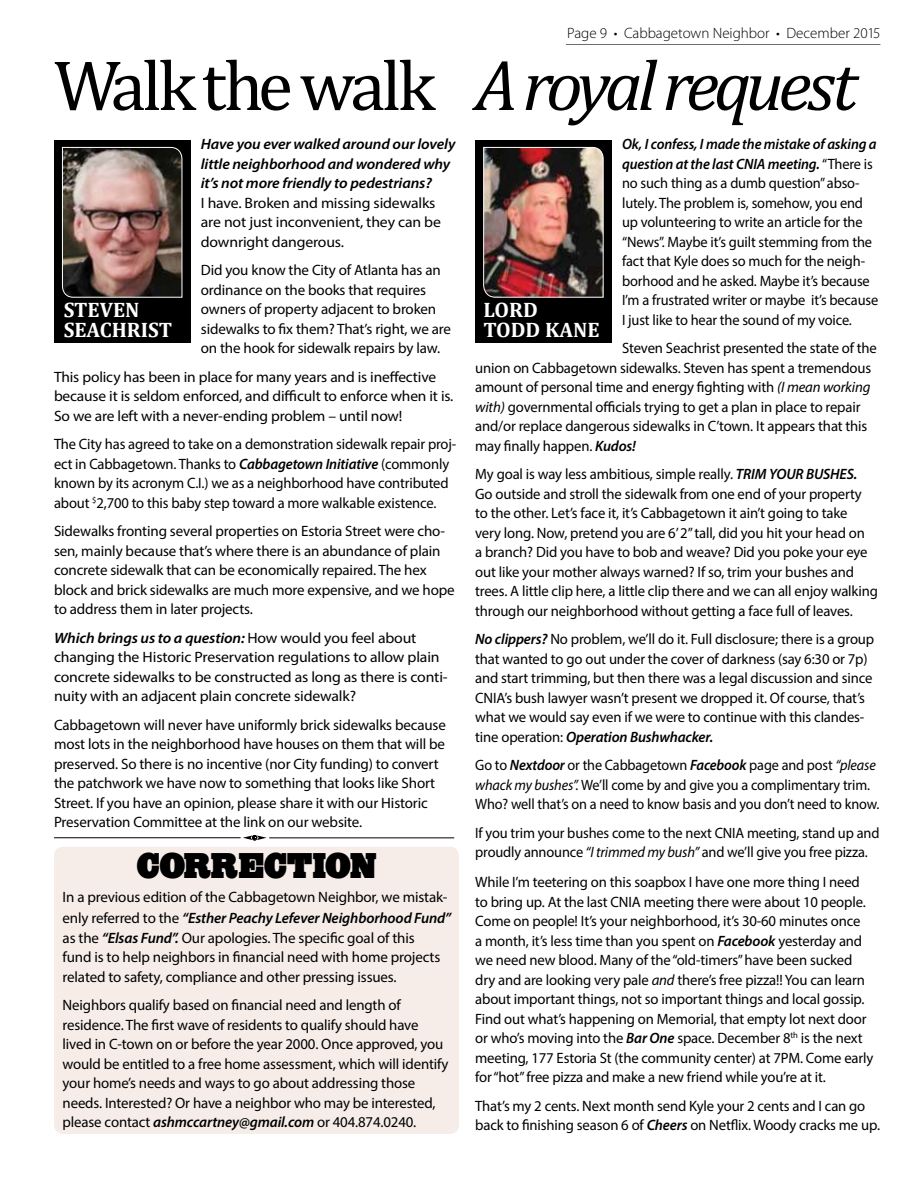
<style>
.page{position:relative;width:918px;height:1188px;background:#fff}
.page>*{position:absolute;margin:0;border:0;box-sizing:border-box;transform-origin:0 0}
.t1{font:italic 72px "Cambria";letter-spacing:-.07em;color:#000}
.t2{font:72px "Cambria";letter-spacing:-.05em;color:#000}
.t3{font:35.1px "Big Mummy";letter-spacing:-.01em;color:#000;scale:.73 1}
.t4{font:700 21px/19.5px "Cambria";color:#fff}
.t5{font:15px/19.5px "Myriad Pro";letter-spacing:-.01em;color:#000}
.t6{font:15px/19.5px "Myriad Pro";letter-spacing:-.01em;color:#000;scale:.96 1}
.t7{font:15px/19.5px "Myriad Pro";letter-spacing:-.01em;color:#000;scale:1.05 1}
.t8{font:15px/19.5px "Myriad Pro";letter-spacing:-.01em;color:#000;scale:.95 1}
.t9{font:italic 600 15px/19.5px "Myriad Pro";letter-spacing:-.01em;color:#000;scale:1.05 1}
.t10{font:300 15px "Myriad Pro";color:#000}
.s1{font-weight:600;font-style:italic}
.s2{font-style:italic}
</style>
<div class="page">
<hr style="left:566px;top:44px;width:314px;height:1px;background:#6d6e71">
<svg style="left:243px;top:835px;width:24px;height:5px"></svg>
<hr style="left:54px;top:837px;width:186px;height:1px;background:#000">
<hr style="left:270px;top:837px;width:184px;height:1px;background:#000">
<div style="left:475px;top:140px;width:136px;height:202px;background:#000"></div>
<img style="left:483px;top:147px;width:121px;height:151px">
<div style="left:54px;top:140px;width:136px;height:202px;background:#000"></div>
<img style="left:62px;top:147px;width:121px;height:151px">
<div style="left:54px;top:847px;width:405px;height:287px;background:#f6ede9;border-radius:9px"></div>
<h1 class="t2" style="left:54px;top:43px;width:383px">Walk the walk</h1>
<p class="t9" style="left:201px;top:134px;width:244px">Have you ever walked around our lovely little neighborhood and wondered why it’s not more friendly to pedestrians?</p>
<p class="t7" style="left:201px;top:192px;width:230px">I have. Broken and missing sidewalks are not just inconvenient, they can be downright dangerous.</p>
<p class="t5" style="left:201px;top:260px;width:252px">Did you know the City of Atlanta has an ordinance on the books that requires owners of property adjacent to broken sidewalks to fix them? That’s right, we are on the hook for sidewalk repairs by law.</p>
<p class="t5" style="left:54px;top:366px;width:401px">This policy has been in place for many years and is ineffective because it is seldom enforced, and difficult to enforce when it is.<br>So we are left with a never-ending problem – until now!</p>
<p class="t5" style="left:54px;top:434px;width:404px">The City has agreed to take on a demonstration sidewalk repair proj&shy;ect in Cabbagetown. Thanks to <span class="s1">Cabbagetown Initiative</span> (commonly known by its acronym C.I.) we as a neighborhood have contributed about <sup>$</sup>2,700 to this baby step toward a more walkable existence.</p>
<p class="t5" style="left:54px;top:521px;width:402px">Sidewalks fronting several properties on Estoria Street were cho&shy;sen, mainly because that’s where there is an abundance of plain concrete sidewalk that can be economically repaired. The hex block and brick sidewalks are much more expensive, and we hope to address them in later projects.</p>
<p class="t7" style="left:54px;top:627px;width:376px"><span class="s1">Which brings us to a question:</span> How would you feel about changing the Historic Preservation regulations to allow plain concrete sidewalks to be constructed as long as there is conti&shy;nuity with an adjacent plain concrete sidewalk?</p>
<p class="t5" style="left:54px;top:714px;width:393px">Cabbagetown will never have uniformly brick sidewalks because most lots in the neighborhood have houses on them that will be preserved. So there is no incentive (nor City funding) to convert the patchwork we have now to something that looks like Short Street. If you have an opinion, please share it with our Historic Preservation Committee at the link on our website.</p>
<h3 class="t4" style="left:64px;top:300px;width:110px">STEVEN<br>SEACHRIST</h3>
<h2 class="t3" style="left:137px;top:845px;width:330px">CORRECTION</h2>
<p class="t5" style="left:63px;top:887px;width:390px">In a previous edition of the Cabbagetown Neighbor, we mistak&shy;enly referred to the <span class="s1">“Esther Peachy Lefever Neighborhood Fund” </span>as the <span class="s1">“Elsas Fund”.</span> Our apologies. The specific goal of this<br>fund is to help neighbors in financial need with home projects related to safety, compliance and other pressing issues.</p>
<p class="t5" style="left:63px;top:995px;width:387px">Neighbors qualify based on financial need and length of residence. The first wave of residents to qualify should have lived in C-town on or before the year 2000. Once approved, you would be entitled to a free home assessment, which will identify your home’s needs and ways to go about addressing those needs. Interested? Or have a neighbor who may be interested, please contact <span class="s1">ashmccartney@gmail.com</span> or 404.874.0240.</p>
<p class="t10" style="left:567px;top:24px;width:315px">Page 9 • Cabbagetown Neighbor • December 2015</p>
<h1 class="t1" style="left:475px;top:35px;width:383px">A royal request</h1>
<p class="t6" style="left:622px;top:134px;width:268px"><span class="s1">Ok, I confess, I made the mistake of asking a question at the last CNIA meeting.</span> “There is no such thing as a dumb question” abso&shy;lutely. The problem is, somehow, you end up volunteering to write an article for the “News”. Maybe it’s guilt stemming from the fact that Kyle does so much for the neigh&shy;borhood and he asked. Maybe it’s because I’m a frustrated writer or maybe it’s because I just like to hear the sound of my voice.</p>
<p class="t5" style="left:475px;top:338px;width:403px;text-indent:147px">Steven Seachrist presented the state of the union on Cabbagetown sidewalks. Steven has spent a tremendous amount of personal time and energy fighting with <span class="s2">(I mean working with)</span> governmental officials trying to get a plan in place to repair and/or replace dangerous sidewalks in C’town. It appears that this may finally happen. <span class="s1">Kudos!</span></p>
<p class="t5" style="left:475px;top:464px;width:404px">My goal is way less ambitious, simple really. <span class="s1">TRIM YOUR BUSHES.<br></span>Go outside and stroll the sidewalk from one end of your property to the other. Let’s face it, it’s Cabbagetown it ain’t going to take<br>very long. Now, pretend you are 6’ 2” tall, did you hit your head on<br>a branch? Did you have to bob and weave? Did you poke your eye out like your mother always warned? If so, trim your bushes and trees. A little clip here, a little clip there and we can all enjoy walking through our neighborhood without getting a face full of leaves.</p>
<p class="t5" style="left:475px;top:629px;width:401px"><span class="s1">No clippers?</span> No problem, we’ll do it. Full disclosure; there is a group that wanted to go out under the cover of darkness (say 6:30 or 7p) and start trimming, but then there was a legal discussion and since CNIA’s bush lawyer wasn’t present we dropped it. Of course, that’s what we would say even if we were to continue with this clandes&shy;tine operation: <span class="s1">Operation Bushwhacker.</span></p>
<p class="t8" style="left:475px;top:755px;width:427px">Go to <span class="s1">Nextdoor</span> or the Cabbagetown <span class="s1">Facebook</span> page and post <span class="s2">“please whack my bushes”.</span> We’ll come by and give you a complimentary trim.<br>Who? well that’s on a need to know basis and you don’t need to know.</p>
<p class="t6" style="left:475px;top:822px;width:423px">If you trim your bushes come to the next CNIA meeting, stand up and proudly announce <span class="s2">“I trimmed my bush”</span> and we’ll give you free pizza.</p>
<p class="t5" style="left:475px;top:872px;width:400px">While I’m teetering on this soapbox I have one more thing I need to bring up. At the last CNIA meeting there were about 10 people.<br>Come on people! It’s your neighborhood, it’s 30-60 minutes once<br>a month, it’s less time than you spent on <span class="s1">Facebook</span> yesterday and we need new blood. Many of the “old-timers” have been sucked dry and are looking very pale <span class="s2">and</span> there’s free pizza!! You can learn about important things, not so important things and local gossip.<br>Find out what’s happening on Memorial, that empty lot next door or who’s moving into the <span class="s1">Bar One</span> space. December 8<sup>th</sup> is the next meeting, 177 Estoria St (the community center) at 7PM. Come early for “hot” free pizza and make a new friend while you’re at it.</p>
<p class="t5" style="left:475px;top:1095px;width:406px">That’s my 2 cents. Next month send Kyle your 2 cents and I can go back to finishing season 6 of <span class="s1">Cheers</span> on Netflix. Woody cracks me up.</p>
<h3 class="t4" style="left:483px;top:300px;width:118px">LORD<br>TODD KANE</h3>
</div>
